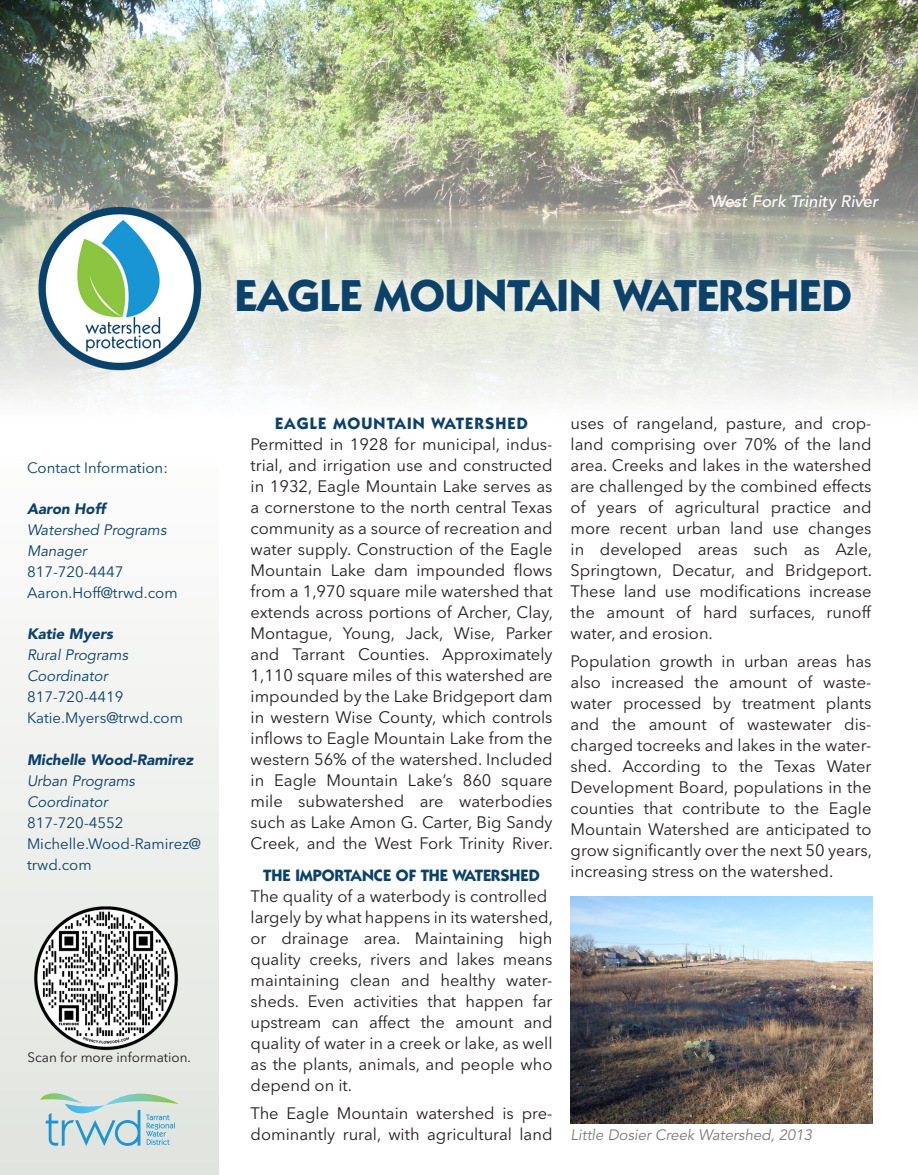
<style>
.page{position:relative;width:918px;height:1175px;background:#fff}
.page>*{position:absolute;margin:0;border:0;box-sizing:border-box;transform-origin:0 0}
.t1{font:700 45px "ITC Kabel Std";color:#0c416a}
.FactSheet{font:16.5px/21px "Avenir Next LT Pro";color:#231f20;text-align:justify}
.FactSheet-2{font:700 16.5px "ITC Kabel Std";color:#0c416a}
.FactSheet-3{font:700 16.5px "ITC Kabel Std";letter-spacing:.07em;color:#0c416a}
.t2{font:italic 500 16.5px "Avenir LT Std";color:#fff}
.t3{font:15px/21px "Avenir Next LT Pro";color:#0c416a}
.t4{font:italic 15px/21px "Avenir LT Std";color:#0c416a}
.t5{font:italic 900 15px "Avenir LT Std";color:#0c416a}
.t6{font:italic 15px "Avenir LT Std";color:#817876}
.t7{font:13.5px "Avenir Next LT Pro";color:#231f20}
</style>
<div class="page">
<img style="left:0;top:0;width:918px;height:400px">
<svg style="left:224px;top:266px;width:643px;height:61px;background:#e3e6db"></svg>
<div style="left:0;top:463px;width:218px;height:711px;background:linear-gradient(to bottom,#fcfdfc,#e0e4de)"></div>
<img style="left:31px;top:903px;width:149px;height:149px">
<svg style="left:40px;top:1093px;width:138px;height:52px;background:#bcd7d8"></svg>
<img style="left:571px;top:896px;width:302px;height:227px">
<img style="left:37px;top:206px;width:168px;height:169px">
<p class="t2" style="left:710px;top:192px;width:170px">West Fork Trinity River</p>
<p class="t1" style="left:235px;top:268px;width:618px">EAGLE MOUNTAIN WATERSHED</p>
<p class="t3" style="left:27px;top:457px;width:142px">Contact Information:</p>
<p class="t5" style="left:27px;top:500px;width:80px">Aaron Hoff</p>
<p class="t4" style="left:27px;top:520px;width:141px">Watershed Programs<br>Manager</p>
<p class="t3" style="left:27px;top:561px;width:98px">817-720-4447</p>
<p class="t3" style="left:27px;top:582px;width:152px">Aaron.Hoff@trwd.com</p>
<p class="t5" style="left:27px;top:625px;width:88px">Katie Myers</p>
<p class="t4" style="left:27px;top:645px;width:103px">Rural Programs<br>Coordinator</p>
<p class="t3" style="left:27px;top:686px;width:98px">817-720-4419</p>
<p class="t3" style="left:27px;top:707px;width:158px">Katie.Myers@trwd.com</p>
<p class="t5" style="left:27px;top:751px;width:168px">Michelle Wood-Ramirez</p>
<p class="t4" style="left:27px;top:771px;width:110px">Urban Programs<br>Coordinator</p>
<p class="t3" style="left:27px;top:812px;width:98px">817-720-4552</p>
<p class="t3" style="left:27px;top:833px;width:175px">Michelle.Wood-Ramirez@ trwd.com</p>
<p class="t7" style="left:27px;top:1049px;width:165px">Scan for more information.</p>
<p class="FactSheet-3" style="left:275px;top:413px;width:254px">EAGLE MOUNTAIN WATERSHED</p>
<p class="FactSheet" style="left:251px;top:433px;width:304px">Permitted in 1928 for municipal, indus&shy;trial, and irrigation use and constructed in 1932, Eagle Mountain Lake serves as a cornerstone to the north central Texas community as a source of recreation and water supply. Construction of the Eagle Mountain Lake dam impounded flows from a 1,970 square mile watershed that extends across portions of Archer, Clay, Montague, Young, Jack, Wise, Parker and Tarrant Counties. Approximately 1,110 square miles of this watershed are impounded by the Lake Bridgeport dam in western Wise County, which controls inflows to Eagle Mountain Lake from the western 56% of the watershed. Included in Eagle Mountain Lake’s 860 square mile subwatershed are waterbodies such as Lake Amon G. Carter, Big Sandy Creek, and the West Fork Trinity River.</p>
<p class="FactSheet-2" style="left:263px;top:865px;width:278px">THE IMPORTANCE OF THE WATERSHED</p>
<p class="FactSheet" style="left:251px;top:885px;width:298px">The quality of a waterbody is controlled</p>
<p class="FactSheet" style="left:251px;top:906px;width:304px">largely by what happens in its watershed,</p>
<p class="FactSheet" style="left:251px;top:927px;width:304px">or drainage area. Maintaining high quality creeks, rivers and lakes means maintaining clean and healthy water&shy;sheds. Even activities that happen far upstream can affect the amount and quality of water in a creek or lake, as well as the plants, animals, and people who depend on it.</p>
<p class="FactSheet" style="left:251px;top:1102px;width:304px">The Eagle Mountain watershed is pre&shy;dominantly rural, with agricultural land</p>
<p class="FactSheet" style="left:571px;top:413px;width:303px">uses of rangeland, pasture, and crop&shy;land comprising over 70% of the land area. Creeks and lakes in the watershed are challenged by the combined effects of years of agricultural practice and more recent urban land use changes in developed areas such as Azle, Springtown, Decatur, and Bridgeport.<br>These land use modifications increase the amount of hard surfaces, runoff water, and erosion.</p>
<p class="FactSheet" style="left:571px;top:651px;width:303px">Population growth in urban areas has also increased the amount of waste&shy;water processed by treatment plants and the amount of wastewater dis&shy;charged tocreeks and lakes in the water&shy;shed. According to the Texas Water Development Board, populations in the counties that contribute to the Eagle Mountain Watershed are anticipated to grow significantly over the next 50 years, increasing stress on the watershed.</p>
<p class="t6" style="left:571px;top:1126px;width:243px">Little Dosier Creek Watershed, 2013</p>
</div>
